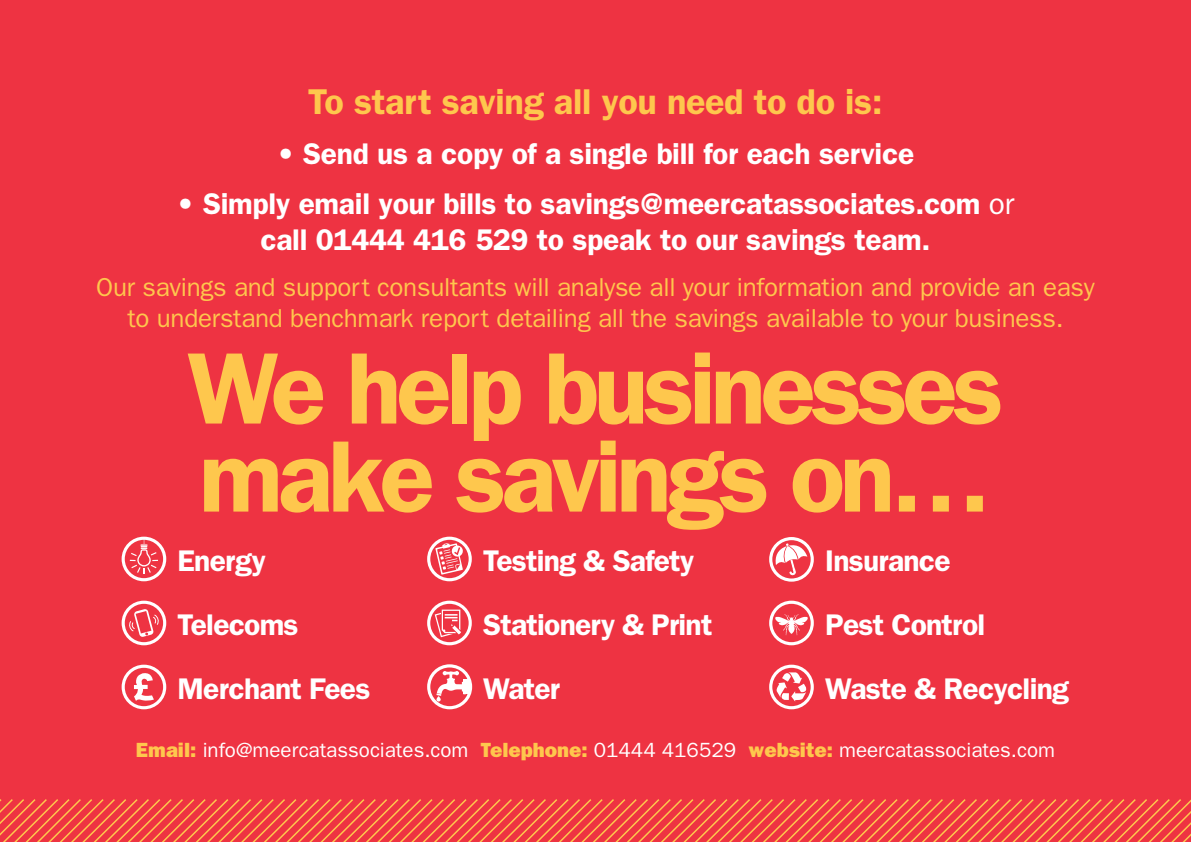
<style>
.page{position:relative;width:1191px;height:842px;background:#ee3342}
.page>*{position:absolute;margin:0;border:0;box-sizing:border-box;transform-origin:0 0}
.t1{font:600 102px/88px "Franklin Gothic";letter-spacing:-.05em;color:#fec74d}
.t2{font:600 36px "Franklin Gothic";letter-spacing:-.01em;color:#fec74d}
.t3{font:600 30px/64px "Franklin Gothic";letter-spacing:-.01em;color:#fff}
.t4{font:26px/31.2px "Franklin Gothic";letter-spacing:-.01em;color:#fec74d;text-align:center}
.t5{font:20.6px "Franklin Gothic";color:#fff}
.s1{font-weight:400}
.s2{font-weight:800;color:#fec74d}
</style>
<div class="page">
<div style="left:122px;top:537px;width:44px;height:44px;border:3px solid #fff;border-radius:50%"></div>
<svg style="left:130px;top:538px;width:28px;height:36px"></svg>
<div style="left:122px;top:601px;width:44px;height:44px;border:3px solid #fff;border-radius:50%"></div>
<svg style="left:128px;top:609px;width:32px;height:28px"></svg>
<div style="left:122px;top:665px;width:44px;height:44px;border:3px solid #fff;border-radius:50%"></div>
<svg style="left:134px;top:673px;width:20px;height:28px"></svg>
<div style="left:427px;top:601px;width:45px;height:44px;border:3px solid #fff;border-radius:50%"></div>
<svg style="left:435px;top:610px;width:26px;height:27px"></svg>
<div style="left:427px;top:537px;width:45px;height:44px;border:3px solid #fff;border-radius:50%"></div>
<svg style="left:435px;top:543px;width:28px;height:32px"></svg>
<div style="left:427px;top:664px;width:45px;height:45px;border:3px solid #fff;border-radius:50%"></div>
<svg style="left:436px;top:671px;width:30px;height:30px"></svg>
<div style="left:463px;top:679px;width:7px;height:15px;background:#fff"></div>
<div style="left:769px;top:601px;width:45px;height:44px;border:3px solid #fff;border-radius:50%"></div>
<svg style="left:775px;top:614px;width:33px;height:21px"></svg>
<div style="left:769px;top:537px;width:45px;height:45px;border:3px solid #fff;border-radius:50%"></div>
<svg style="left:774px;top:544px;width:33px;height:31px"></svg>
<svg style="left:200px;top:799px;width:991px;height:43px"></svg>
<div style="left:769px;top:665px;width:45px;height:44px;border:3px solid #fff;border-radius:50%"></div>
<svg style="left:776px;top:672px;width:31px;height:29px"></svg>
<p class="t2" style="left:308px;top:81px;width:576px">To start saving all you need to do is:</p>
<p class="t3" style="left:277px;top:121px;width:639px">• Send us a copy of a single bill for each service</p>
<p class="t3" style="left:177px;top:185px;width:839px;line-height:36px;text-align:center">• Simply email your bills to savings@meercatassociates.com <span class="s1">or </span>call 01444 416 529 to speak to our savings team.</p>
<p class="t4" style="left:96px;top:271px;width:1000px">Our savings and support consultants will analyse all your information and provide an easy to understand benchmark report detailing all the savings available to your business.</p>
<h1 class="t1" style="left:187px;top:342px;width:817px">We help businesses make savings on…</h1>
<p class="t3" style="left:178px;top:528px;width:194px">Energy<br>Telecoms<br>Merchant Fees</p>
<p class="t3" style="left:483px;top:528px;width:231px">Testing &amp; Safety<br>Stationery &amp; Print<br>Water</p>
<p class="t3" style="left:825px;top:528px;width:245px">Insurance<br>Pest Control<br>Waste &amp; Recycling</p>
<p class="t5" style="left:136px;top:738px;width:920px"><span class="s2">Email:</span> info@meercatassociates.com <span class="s2">Telephone:</span> 01444 416529 <span class="s2">website:</span> meercatassociates.com</p>
</div>
